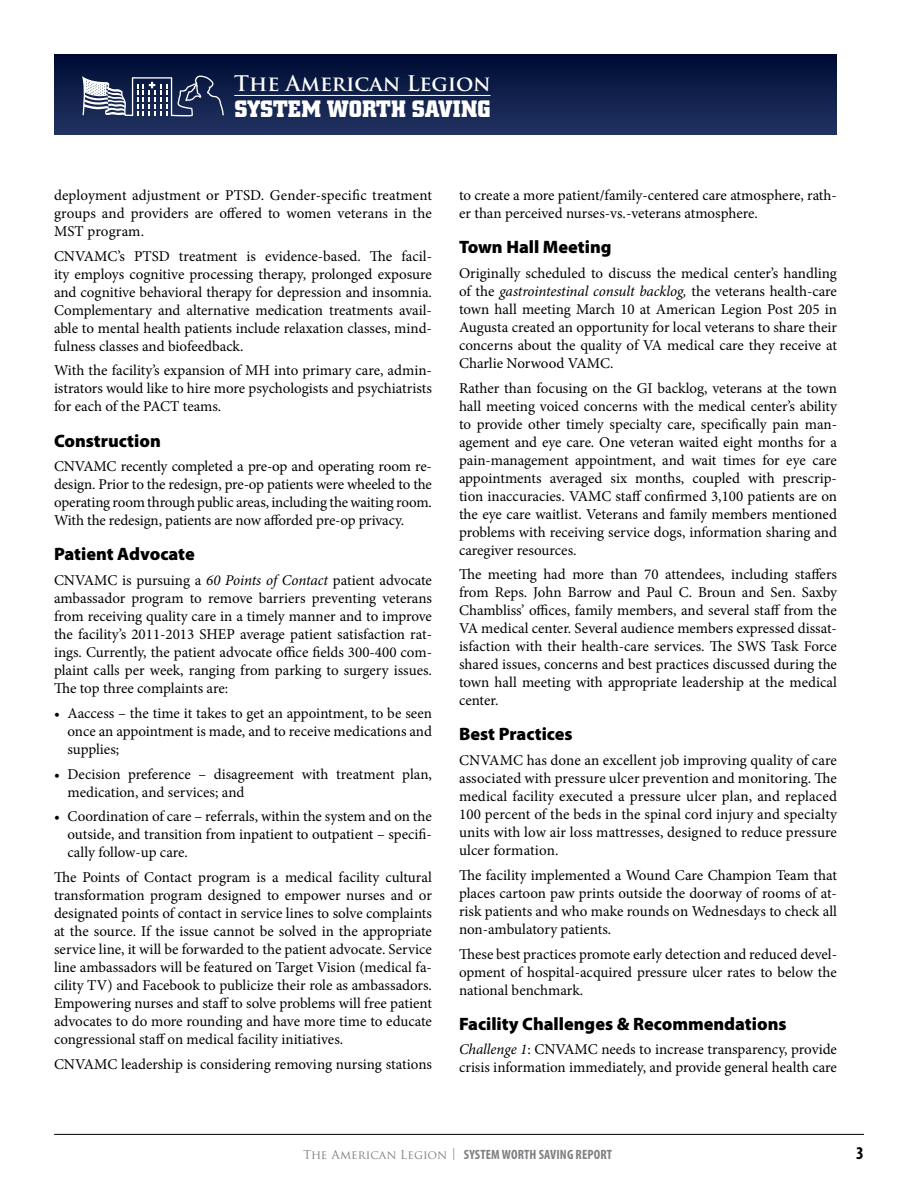
<style>
.page{position:relative;width:918px;height:1188px;background:#fff}
.page>*{position:absolute;margin:0;border:0;box-sizing:border-box;transform-origin:0 0}
.t1{font:700 23.4px "City";letter-spacing:.01em;color:#fff}
.t2{font:700 21px "Trajan Pro";color:#fff}
.t3{font:900 18px "Myriad Pro";color:#000}
.t4{font:700 condensed 18px "Myriad Pro";color:#000}
.t5{font:15px/18px "Minion Pro";color:#000;text-align:justify}
.t6{font:700 condensed 13.5px "Myriad Pro";letter-spacing:.01em;color:#7e8083}
.s1{font-style:italic}
.s2{font-family:"Trajan Pro";font-weight:400;font-stretch:normal;font-size:12px}
</style>
<div class="page">
<hr style="left:54px;top:1134px;width:810px;height:1px;background:#000">
<div style="left:54px;top:54px;width:783px;height:81px;background:linear-gradient(to bottom,#000b32,#223462)"></div>
<svg style="left:82px;top:76px;width:142px;height:40px"></svg>
<hr style="left:234px;top:95px;width:257px;height:1px;background:#fff">
<h2 class="t2" style="left:234px;top:71px;width:258px">The American Legion</h2>
<h1 class="t1" style="left:234px;top:96px;width:258px">SYSTEM WORTH SAVING</h1>
<p class="t5" style="left:54px;top:186px;width:380px">deployment adjustment or PTSD. Gender-specific treatment groups and providers are offered to women veterans in the MST program.</p>
<p class="t5" style="left:54px;top:247px;width:380px">CNVAMC’s PTSD treatment is evidence-based. The facil&shy;ity employs cognitive processing therapy, prolonged exposure and cognitive behavioral therapy for depression and insomnia.<br>Complementary and alternative medication treatments avail&shy;able to mental health patients include relaxation classes, mind&shy;fulness classes and biofeedback.</p>
<p class="t5" style="left:54px;top:362px;width:380px">With the facility’s expansion of MH into primary care, admin&shy;istrators would like to hire more psychologists and psychiatrists for each of the PACT teams.</p>
<p class="t3" style="left:54px;top:430px;width:108px">Construction</p>
<p class="t5" style="left:54px;top:458px;width:380px">CNVAMC recently completed a pre-op and operating room re&shy;design. Prior to the redesign, pre-op patients were wheeled to the operating room through public areas, including the waiting room.<br>With the redesign, patients are now afforded pre-op privacy.</p>
<p class="t3" style="left:54px;top:544px;width:142px">Patient Advocate</p>
<p class="t5" style="left:54px;top:571px;width:380px">CNVAMC is pursuing a <span class="s1">60 Points of Contact</span> patient advocate ambassador program to remove barriers preventing veterans from receiving quality care in a timely manner and to improve the facility’s 2011-2013 SHEP average patient satisfaction rat&shy;ings. Currently, the patient advocate office fields 300-400 com&shy;plaint calls per week, ranging from parking to surgery issues.<br>The top three complaints are:</p>
<p class="t5" style="left:68px;top:704px;width:366px;text-indent:-14px">• Aaccess – the time it takes to get an appointment, to be seen once an appointment is made, and to receive medications and supplies;</p>
<p class="t5" style="left:68px;top:765px;width:366px;text-indent:-14px">• Decision preference – disagreement with treatment plan, medication, and services; and</p>
<p class="t5" style="left:68px;top:808px;width:366px;text-indent:-14px">• Coordination of care – referrals, within the system and on the outside, and transition from inpatient to outpatient – specifi&shy;cally follow-up care.</p>
<p class="t5" style="left:54px;top:868px;width:380px">The Points of Contact program is a medical facility cultural transformation program designed to empower nurses and or designated points of contact in service lines to solve complaints at the source. If the issue cannot be solved in the appropriate service line, it will be forwarded to the patient advocate. Service line ambassadors will be featured on Target Vision (medical fa&shy;cility TV) and Facebook to publicize their role as ambassadors.<br>Empowering nurses and staff to solve problems will free patient advocates to do more rounding and have more time to educate congressional staff on medical facility initiatives.</p>
<p class="t5" style="left:54px;top:1055px;width:379px">CNVAMC leadership is considering removing nursing stations</p>
<p class="t5" style="left:459px;top:186px;width:380px">to create a more patient/family-centered care atmosphere, rath&shy;er than perceived nurses-vs.-veterans atmosphere.</p>
<p class="t3" style="left:459px;top:237px;width:154px">Town Hall Meeting</p>
<p class="t5" style="left:459px;top:264px;width:380px">Originally scheduled to discuss the medical center’s handling of the <span class="s1">gastrointestinal consult backlog,</span> the veterans health-care town hall meeting March 10 at American Legion Post 205 in Augusta created an opportunity for local veterans to share their concerns about the quality of VA medical care they receive at Charlie Norwood VAMC.</p>
<p class="t5" style="left:459px;top:379px;width:380px">Rather than focusing on the GI backlog, veterans at the town hall meeting voiced concerns with the medical center’s ability to provide other timely specialty care, specifically pain man&shy;agement and eye care. One veteran waited eight months for a pain-management appointment, and wait times for eye care appointments averaged six months, coupled with prescrip&shy;tion inaccuracies. VAMC staff confirmed 3,100 patients are on the eye care waitlist. Veterans and family members mentioned problems with receiving service dogs, information sharing and caregiver resources.</p>
<p class="t5" style="left:459px;top:566px;width:379px">The meeting had more than 70 attendees, including staffers from Reps. John Barrow and Paul C. Broun and Sen. Saxby Chambliss’ offices, family members, and several staff from the VA medical center. Several audience members expressed dissat&shy;isfaction with their health-care services. The SWS Task Force shared issues, concerns and best practices discussed during the town hall meeting with appropriate leadership at the medical center.</p>
<p class="t3" style="left:459px;top:724px;width:115px">Best Practices</p>
<p class="t5" style="left:459px;top:751px;width:380px">CNVAMC has done an excellent job improving quality of care associated with pressure ulcer prevention and monitoring. The medical facility executed a pressure ulcer plan, and replaced 100 percent of the beds in the spinal cord injury and specialty units with low air loss mattresses, designed to reduce pressure ulcer formation.</p>
<p class="t5" style="left:459px;top:866px;width:380px">The facility implemented a Wound Care Champion Team that places cartoon paw prints outside the doorway of rooms of at&shy;risk patients and who make rounds on Wednesdays to check all non-ambulatory patients.</p>
<p class="t5" style="left:459px;top:945px;width:380px">These best practices promote early detection and reduced devel&shy;opment of hospital-acquired pressure ulcer rates to below the national benchmark.</p>
<p class="t3" style="left:459px;top:1013px;width:329px">Facility Challenges &amp; Recommendations</p>
<p class="t5" style="left:459px;top:1041px;width:380px"><span class="s1">Challenge 1</span>: CNVAMC needs to increase transparency, provide crisis information immediately, and provide general health care</p>
<p class="t6" style="left:303px;top:1146px;width:311px"><span class="s2">The American Legion |</span> SYSTEM WORTH SAVING REPORT</p>
<p class="t4" style="left:856px;top:1142px;width:9px">3</p>
</div>
